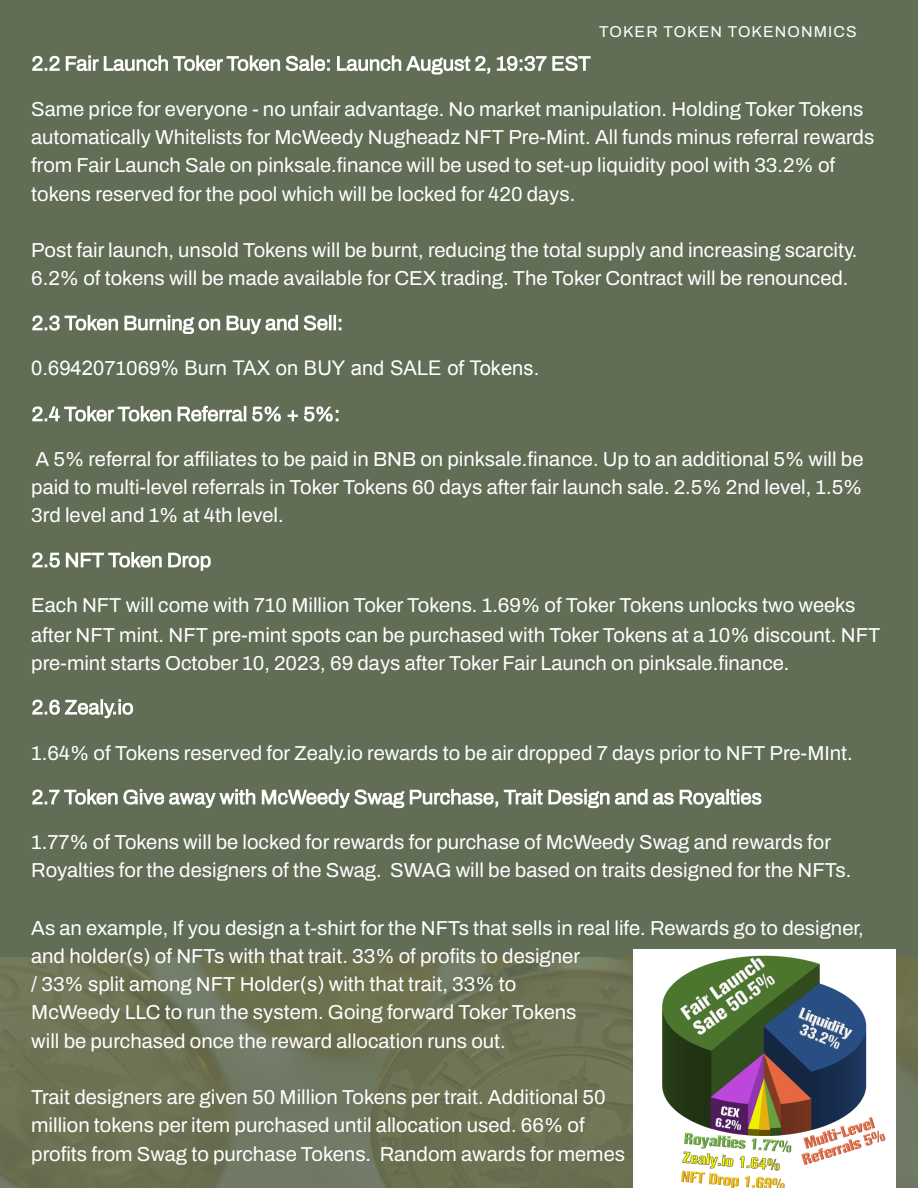
<style>
.page{position:relative;width:918px;height:1188px;background:#616d55}
.page>*{position:absolute;margin:0;border:0;box-sizing:border-box;transform-origin:0 0}
.t1{font:600 20.25px/28px "Archivo";color:#fff}
.t2{font:20.25px "Arial";color:#fff}
.t3{font:600 15.75px "Archivo";letter-spacing:.07em;color:#fff}
.s1{font-family:"Archivo";font-weight:600}
</style>
<div class="page">
<img style="left:0;top:957px;width:918px;height:231px">
<svg style="left:32px;top:55px;width:559px;height:20px"></svg>
<svg style="left:32px;top:315px;width:309px;height:19px"></svg>
<svg style="left:32px;top:406px;width:307px;height:16px"></svg>
<svg style="left:32px;top:552px;width:179px;height:19px"></svg>
<svg style="left:32px;top:699px;width:101px;height:19px"></svg>
<svg style="left:32px;top:789px;width:223px;height:19px"></svg>
<svg style="left:262px;top:789px;width:412px;height:19px"></svg>
<svg style="left:680px;top:789px;width:81px;height:19px"></svg>
<img style="left:633px;top:950px;width:263px;height:238px">
<p class="t3" style="left:599px;top:23px;width:259px">TOKER TOKEN TOKENONMICS</p>
<p class="t1" style="left:31px;top:95px;width:845px;line-height:28.5px">Same price for everyone - no unfair advantage. No market manipulation. Holding Toker Tokens automatically Whitelists for McWeedy Nugheadz NFT Pre-Mint. All funds minus referral rewards from Fair Launch Sale on pinksale.fi nance will be used to set-up liquidity pool with 33.2% of tokens reserved for the pool which will be locked for 420 days.</p>
<p class="t1" style="left:31px;top:237px;width:828px">Post fair launch, unsold Tokens will be burnt, reducing the total supply and increasing scarcity.<br>6.2% of tokens will be made available for CEX trading. The Toker Contract will be renounced.</p>
<p class="t2" style="left:31px;top:357px;width:510px">0.69420<span class="s1">71069</span>% Burn TAX on BUY and SALE of Tokens.</p>
<p class="t1" style="left:31px;top:445px;width:834px;text-align:justify">A 5% referral for affiliates to be paid in BNB on pinksale.finance. Up to an additional 5% will be paid to multi-level referrals in Toker Tokens 60 days after fair launch sale. 2.5% 2nd level, 1.5% 3rd level and 1% at 4th level.</p>
<p class="t1" style="left:31px;top:591px;width:851px;line-height:28.7px">Each NFT will come with 710 Million Toker Tokens. 1.69% of Toker Tokens unlocks two weeks after NFT mint. NFT pre-mint spots can be purchased with Toker Tokens at a 10% discount. NFT pre-mint starts October 10, 2023, 69 days after Toker Fair Launch on pinksale.fi nance.</p>
<p class="t1" style="left:31px;top:739px;width:823px">1.64% of Tokens reserved for Zealy.io rewards to be air dropped 7 days prior to NFT Pre-MInt.</p>
<p class="t1" style="left:31px;top:829px;width:822px">1.77% of Tokens will be locked for rewards for purchase of McWeedy Swag and rewards for<br>Royalties for the designers of the Swag. SWAG will be based on traits designed for the NFTs.</p>
<p class="t1" style="left:31px;top:914px;width:834px">As an example, If you design a t-shirt for the NFTs that sells in real life. Rewards go to designer, and holder(s) of NFTs with that trait. 33% of profits to designer<br>/ 33% split among NFT Holder(s) with that trait, 33% to<br>McWeedy LLC to run the system. Going forward Toker Tokens<br>will be purchased once the reward allocation runs out.</p>
<p class="t1" style="left:31px;top:1084px;width:595px">Trait designers are given 50 Million Tokens per trait. Additional 50 million tokens per item purchased until allocation used. 66% of profits from Swag to purchase Tokens. Random awards for memes</p>
</div>
